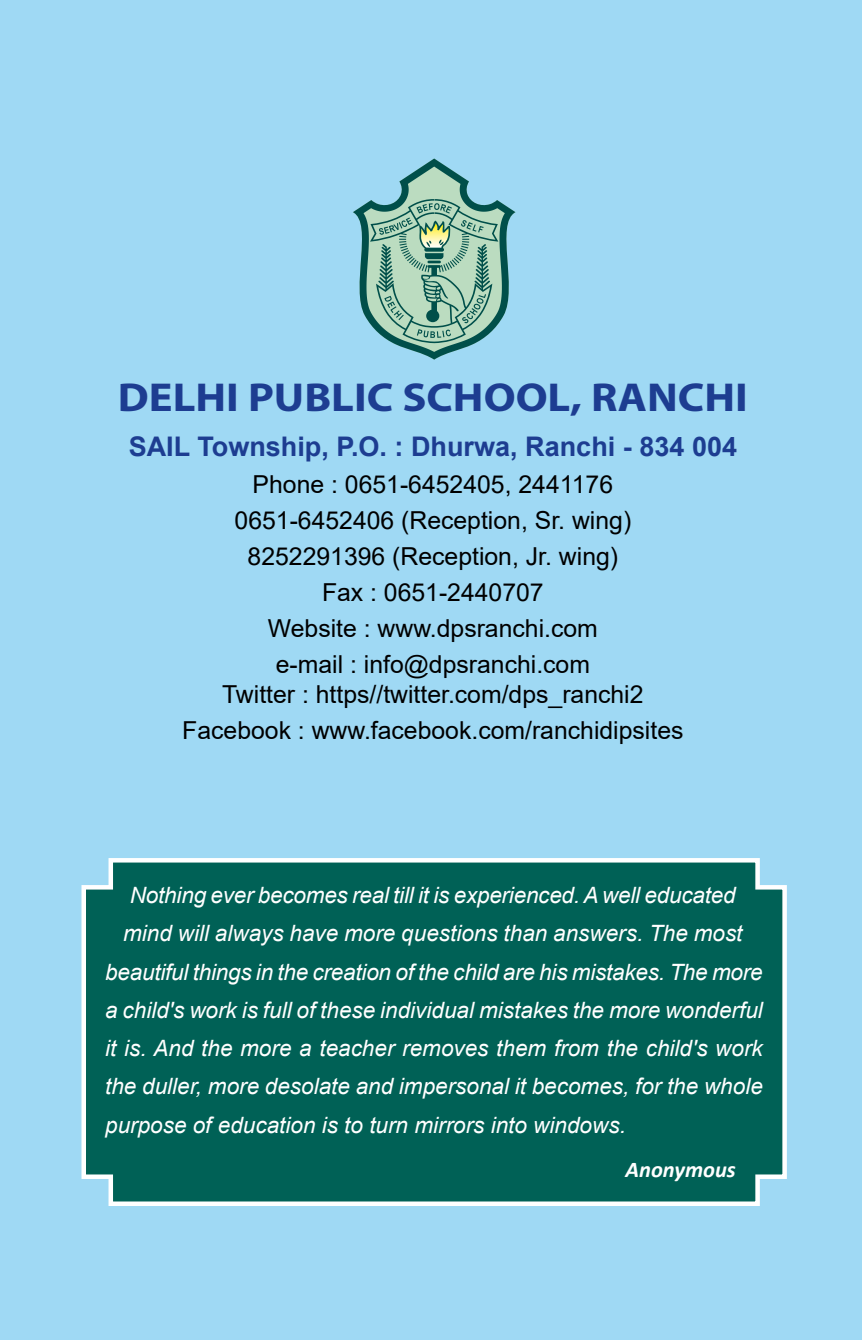
<style>
.page{position:relative;width:862px;height:1340px;background:#fff}
.page>*{position:absolute;margin:0;border:0;box-sizing:border-box;transform-origin:0 0}
.t1{font:700 40.5px "Myriad Pro";color:#1d3d91;scale:1.1 1}
.t2{font:700 27px "Arial";color:#1d3d91}
.t3{font:24.75px/36px "Arial";color:#000;text-align:center}
.t4{font:italic 22.5px "Arial";color:#fff}
.t5{font:italic 700 22.5px "Calibri";color:#fff}
</style>
<div class="page">
<div style="left:0;top:0;width:861px;height:1339px;background:#9fd9f4"></div>
<div style="left:81px;top:858px;width:706px;height:348px;background:#006156"></div>
<svg style="left:353px;top:158px;width:163px;height:201px"></svg>
<h1 class="t1" style="left:118px;top:371px;width:574px">DELHI PUBLIC SCHOOL, RANCHI</h1>
<p class="t2" style="left:129px;top:428px;width:609px">SAIL Township, P.O. : Dhurwa, Ranchi - 834 004</p>
<p class="t3" style="left:234px;top:465px;width:398px">Phone : 0651-6452405, 2441176<br>0651-6452406 (Reception, Sr. wing)<br>8252291396 (Reception, Jr. wing)<br>Fax : 0651-2440707<br>Website : www.dpsranchi.com e-mail : info@dpsranchi.com</p>
<p class="t3" style="left:182px;top:676px;width:502px">Twitter : https//twitter.com/dps_ranchi2<br>Facebook : www.facebook.com/ranchidipsites</p>
<p class="t4" style="left:130px;top:880px;width:606px">Nothing ever becomes real till it is experienced. A well educated</p>
<p class="t4" style="left:123px;top:918px;width:620px">mind will always have more questions than answers. The most</p>
<p class="t4" style="left:105px;top:957px;width:658px">beautiful things in the creation of the child are his mistakes. The more</p>
<p class="t4" style="left:105px;top:995px;width:658px">a child's work is full of these individual mistakes the more wonderful</p>
<p class="t4" style="left:105px;top:1033px;width:658px">it is. And the more a teacher removes them from the child's work</p>
<p class="t4" style="left:105px;top:1071px;width:658px">the duller, more desolate and impersonal it becomes, for the whole</p>
<p class="t4" style="left:105px;top:1110px;width:522px">purpose of education is to turn mirrors into windows.</p>
<p class="t5" style="left:625px;top:1153px;width:112px">Anonymous</p>
</div>
